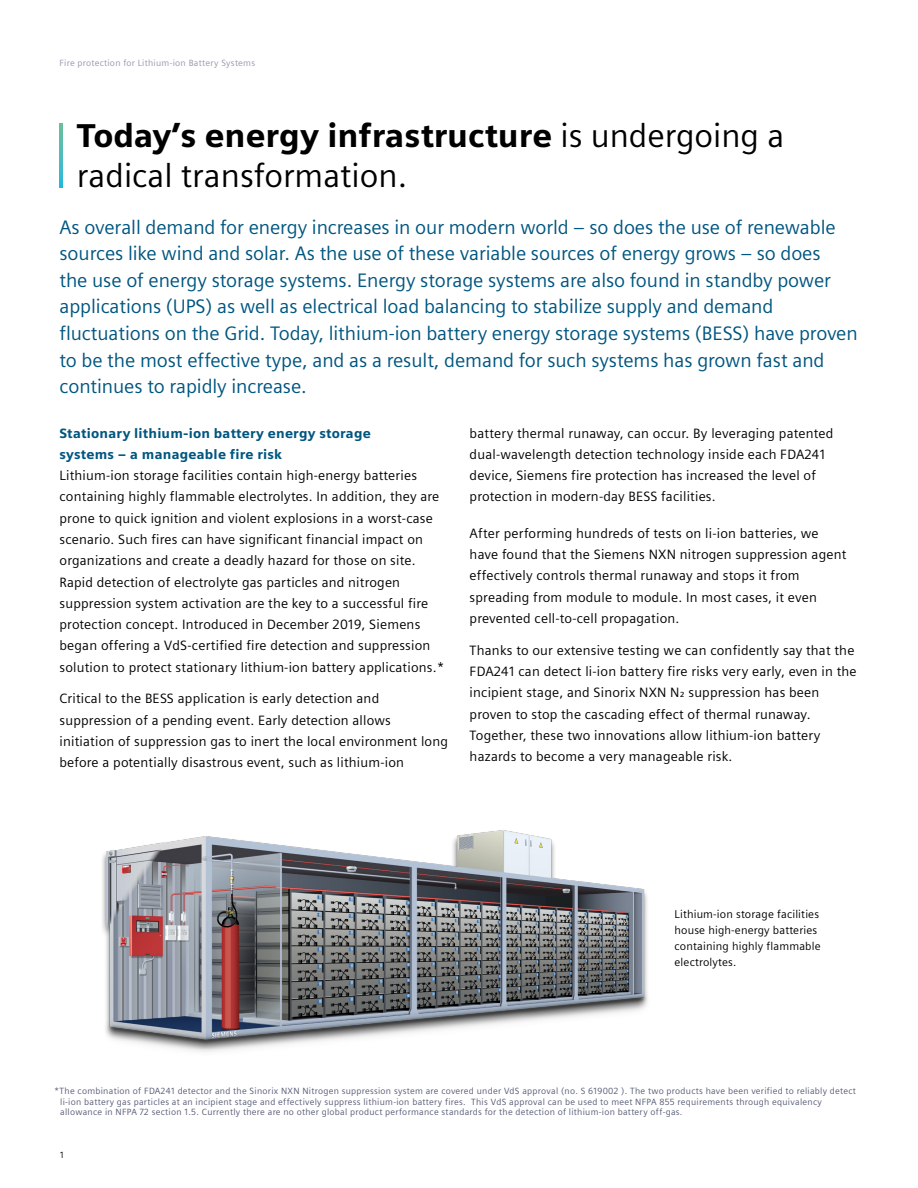
<style>
.page{position:relative;width:918px;height:1188px;background:#fff}
.page>*{position:absolute;margin:0;border:0;box-sizing:border-box;transform-origin:0 0}
.t1{font:33px/39.6px "Siemens Sans";color:#000}
.t2{font:19.5px/26.5px "Siemens Sans";letter-spacing:-.005em;color:#005680}
.t3{font:13.5px/21.3px "Siemens Sans";letter-spacing:.015em;color:#000}
.t4{font:900 13.5px/21.3px "Siemens Sans";letter-spacing:.015em;color:#005680}
.t5{font:11.25px/15.9px "Siemens Sans";letter-spacing:.015em;color:#000}
.t6{font:9px/10.6px "Siemens Sans";letter-spacing:.03em;color:#565b75}
.t7{font:9px "Siemens Sans";letter-spacing:.03em;color:#9398ad}
.t8{font:9px "Siemens Sans";color:#000}
.s1{font-weight:900}
</style>
<div class="page">
<svg style="left:60px;top:124px;width:3px;height:63px"></svg>
<img style="left:102px;top:830px;width:546px;height:219px">
<p class="t7" style="left:60px;top:56px;width:197px">Fire protection for Lithium-ion Battery Systems</p>
<h1 class="t1" style="left:77px;top:114px;width:709px"><span class="s1">Today’s energy infrastructure</span> is undergoing a radical transformation.</h1>
<p class="t2" style="left:60px;top:212px;width:800px">As overall demand for energy increases in our modern world – so does the use of renewable sources like wind and solar. As the use of these variable sources of energy grows – so does<br>the use of energy storage systems. Energy storage systems are also found in standby power applications (UPS) as well as electrical load balancing to stabilize supply and demand fluctuations on the Grid. Today, lithium-ion battery energy storage systems (BESS) have proven to be the most effective type, and as a result, demand for such systems has grown fast and continues to rapidly increase.</p>
<p class="t3" style="left:470px;top:421px;width:365px">battery thermal runaway, can occur. By leveraging patented dual-wavelength detection technology inside each FDA241 device, Siemens fire protection has increased the level of protection in modern-day BESS facilities.</p>
<p class="t3" style="left:470px;top:522px;width:378px">After performing hundreds of tests on li-ion batteries, we have found that the Siemens NXN nitrogen suppression agent effectively controls thermal runaway and stops it from spreading from module to module. In most cases, it even prevented cell-to-cell propagation.</p>
<p class="t3" style="left:470px;top:639px;width:388px">Thanks to our extensive testing we can confidently say that the FDA241 can detect li-ion battery fire risks very early, even in the incipient stage, and Sinorix NXN N2 suppression has been proven to stop the cascading effect of thermal runaway.<br>Together, these two innovations allow lithium-ion battery hazards to become a very manageable risk.</p>
<p class="t4" style="left:60px;top:422px;width:313px">Stationary lithium-ion battery energy storage systems – a manageable fire risk</p>
<p class="t3" style="left:60px;top:464px;width:387px">Lithium-ion storage facilities contain high-energy batteries containing highly flammable electrolytes. In addition, they are prone to quick ignition and violent explosions in a worst-case scenario. Such fires can have significant financial impact on organizations and create a deadly hazard for those on site.<br>Rapid detection of electrolyte gas particles and nitrogen suppression system activation are the key to a successful fire protection concept. Introduced in December 2019, Siemens began offering a VdS-certified fire detection and suppression solution to protect stationary lithium-ion battery applications.*</p>
<p class="t3" style="left:60px;top:687px;width:390px">Critical to the BESS application is early detection and suppression of a pending event. Early detection allows initiation of suppression gas to inert the local environment long before a potentially disastrous event, such as lithium-ion</p>
<p class="t5" style="left:675px;top:906px;width:148px">Lithium-ion storage facilities house high-energy batteries containing highly flammable electrolytes.</p>
<p class="t6" style="left:60px;top:1085px;width:797px;text-indent:-6px">*The combination of FDA241 detector and the Sinorix NXN Nitrogen suppression system are covered under VdS approval (no. S 619002 ). The two products have been verified to reliably detect li-ion battery gas particles at an incipient stage and effectively suppress lithium-ion battery fires. This VdS approval can be used to meet NFPA 855 requirements through equivalency allowance in NFPA 72 section 1.5. Currently there are no other global product performance standards for the detection of lithium-ion battery off-gas.</p>
<p class="t8" style="left:60px;top:1149px;width:5px">1</p>
</div>
